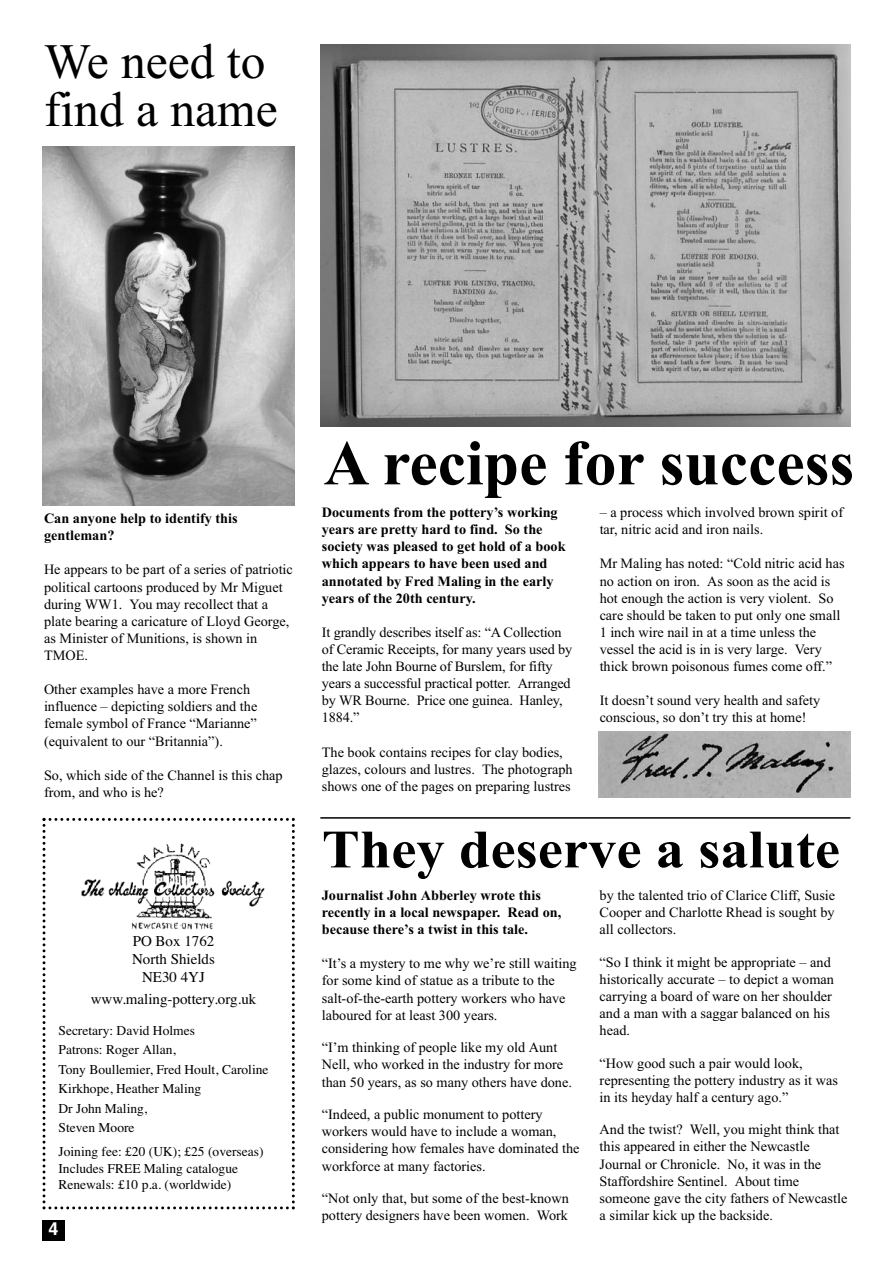
<style>
.page{position:relative;width:893px;height:1263px;background:#fff}
.page>*{position:absolute;margin:0;border:0;box-sizing:border-box;transform-origin:0 0}
.t1{font:700 63.75px "Times New Roman";color:#000}
.t2{font:700 54px "Times New Roman";color:#000;scale:1.05 1}
.t3{font:49.5px/48px "Times New Roman";color:#000}
.t4{font:700 18px "Helvetica";color:#fff}
.t5{font:15px/18px "Times";color:#000;text-align:center}
.t6{font:14.25px/17.1px "Times New Roman";color:#000}
.t7{font:700 14.25px/17.1px "Times New Roman";color:#000}
.t8{font:13.5px/19.5px "Times";color:#000}
</style>
<div class="page">
<div style="left:43px;top:1220px;width:22px;height:21px;background:#000"></div>
<svg style="left:43px;top:818px;width:252px;height:391px"></svg>
<img style="left:43px;top:146px;width:252px;height:360px">
<img style="left:320px;top:44px;width:530px;height:383px">
<img style="left:598px;top:731px;width:252px;height:66px">
<hr style="left:320px;top:817px;width:530px;height:2px;background:#000">
<h3 class="t3" style="left:44px;top:37px;width:235px">We need to find a name</h3>
<p class="t7" style="left:44px;top:510px;width:195px">Can anyone help to identify this gentleman?</p>
<p class="t6" style="left:44px;top:561px;width:250px">He appears to be part of a series of patriotic political cartoons produced by Mr Miguet during WW1. You may recollect that a plate bearing a caricature of Lloyd George, as Minister of Munitions, is shown in TMOE.</p>
<p class="t6" style="left:44px;top:681px;width:215px">Other examples have a more French influence – depicting soldiers and the female symbol of France “Marianne” (equivalent to our “Britannia”).</p>
<p class="t6" style="left:44px;top:766px;width:240px">So, which side of the Channel is this chap from, and who is he?</p>
<p class="t5" style="left:132px;top:932px;width:84px">PO Box 1762<br>North Shields<br>NE30 4YJ</p>
<p class="t5" style="left:91px;top:990px;width:167px">www.maling-pottery.org.uk</p>
<p class="t8" style="left:58px;top:1020px;width:211px">Secretary: David Holmes<br>Patrons: Roger Allan,<br>Tony Boullemier, Fred Hoult, Caroline<br>Kirkhope, Heather Maling<br>Dr John Maling,<br>Steven Moore</p>
<p class="t8" style="left:58px;top:1144px;width:207px;line-height:16.2px">Joining fee: £20 (UK); £25 (overseas)<br>Includes FREE Maling catalogue<br>Renewals: £10 p.a. (worldwide)</p>
<p class="t4" style="left:49px;top:1218px;width:12px">4</p>
<h1 class="t1" style="left:324px;top:425px;width:532px">A recipe for success</h1>
<p class="t7" style="left:322px;top:504px;width:245px">Documents from the pottery’s working years are pretty hard to find. So the society was pleased to get hold of a book which appears to have been used and annotated by Fred Maling in the early years of the 20th century.</p>
<p class="t6" style="left:322px;top:623px;width:252px">It grandly describes itself as: “A Collection of Ceramic Receipts, for many years used by the late John Bourne of Burslem, for fifty years a successful practical potter. Arranged by WR Bourne. Price one guinea. Hanley, 1884.”</p>
<p class="t6" style="left:322px;top:743px;width:252px">The book contains recipes for clay bodies, glazes, colours and lustres. The photograph shows one of the pages on preparing lustres</p>
<p class="t6" style="left:600px;top:504px;width:245px">– a process which involved brown spirit of tar, nitric acid and iron nails.</p>
<p class="t6" style="left:600px;top:555px;width:246px">Mr Maling has noted: “Cold nitric acid has no action on iron. As soon as the acid is hot enough the action is very violent. So care should be taken to put only one small 1 inch wire nail in at a time unless the vessel the acid is in is very large. Very thick brown poisonous fumes come off.”</p>
<p class="t6" style="left:600px;top:692px;width:222px">It doesn’t sound very health and safety conscious, so don’t try this at home!</p>
<h2 class="t2" style="left:322px;top:817px;width:495px">They deserve a salute</h2>
<p class="t7" style="left:322px;top:887px;width:241px">Journalist John Abberley wrote this recently in a local newspaper. Read on, because there’s a twist in this tale.</p>
<p class="t6" style="left:322px;top:955px;width:256px">“It’s a mystery to me why we’re still waiting for some kind of statue as a tribute to the salt-of-the-earth pottery workers who have laboured for at least 300 years.</p>
<p class="t6" style="left:322px;top:1039px;width:252px">“I’m thinking of people like my old Aunt<br>Nell, who worked in the industry for more than 50 years, as so many others have done.</p>
<p class="t6" style="left:322px;top:1106px;width:259px">“Indeed, a public monument to pottery workers would have to include a woman, considering how females have dominated the workforce at many factories.</p>
<p class="t6" style="left:322px;top:1189px;width:248px">“Not only that, but some of the best-known pottery designers have been women. Work</p>
<p class="t6" style="left:600px;top:887px;width:237px;text-align:justify">by the talented trio of Clarice Cliff, Susie Cooper and Charlotte Rhead is sought by all collectors.</p>
<p class="t6" style="left:600px;top:953px;width:236px">“So I think it might be appropriate – and historically accurate – to depict a woman carrying a board of ware on her shoulder and a man with a saggar balanced on his head.</p>
<p class="t6" style="left:600px;top:1054px;width:240px">“How good such a pair would look, representing the pottery industry as it was in its heyday half a century ago.”</p>
<p class="t6" style="left:600px;top:1121px;width:249px">And the twist? Well, you might think that this appeared in either the Newcastle Journal or Chronicle. No, it was in the Staffordshire Sentinel. About time someone gave the city fathers of Newcastle a similar kick up the backside.</p>
</div>
